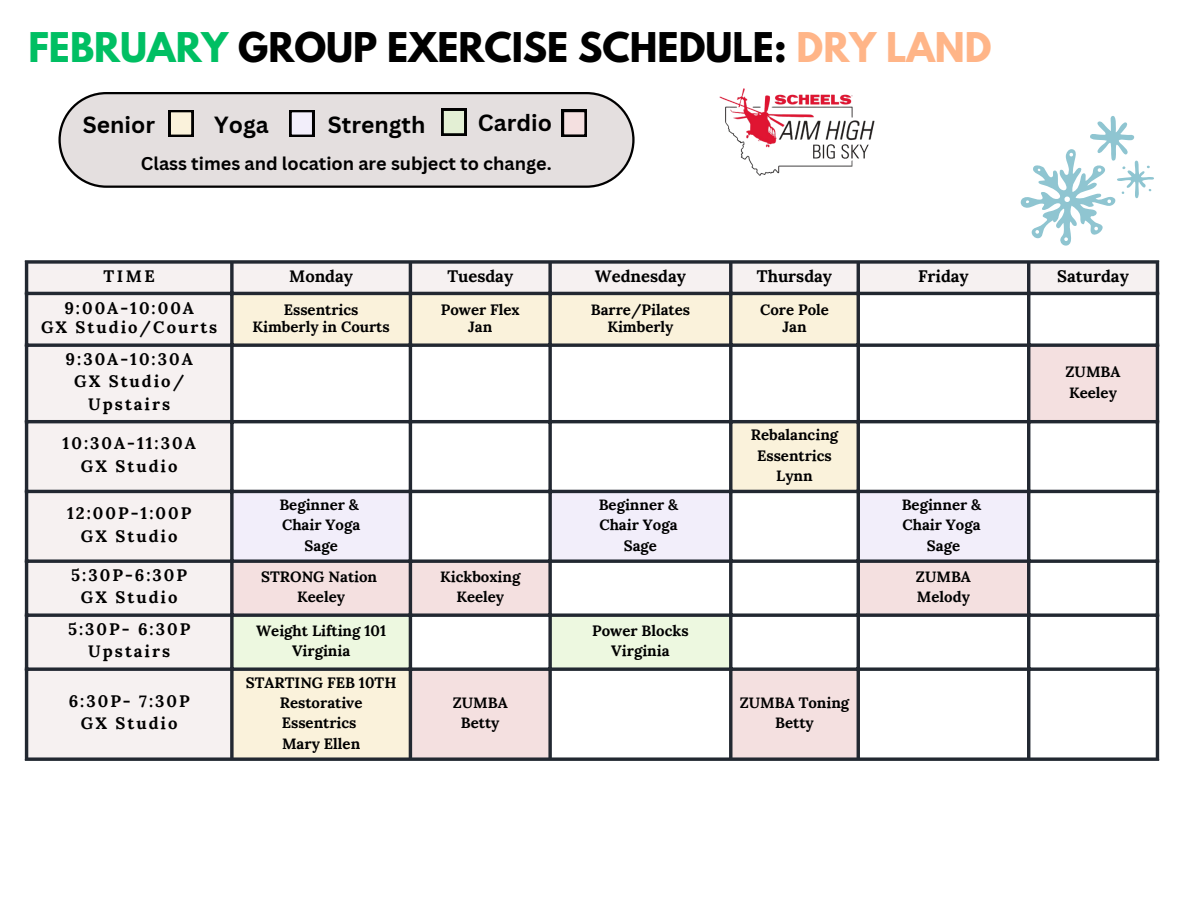
<style>
.page{position:relative;width:1188px;height:918px;background:#fff}
.page>*{position:absolute;margin:0;border:0;box-sizing:border-box;transform-origin:0 0}
.t1{font:700 36.3px "League Spartan";color:#000}
.t2{font:700 22.8px "Canva Sans";color:#000}
.t3{font:700 18px "Canva Sans";color:#000}
.t4{font:700 16.65px/22.5px "Lora";letter-spacing:.12em;color:#000;text-align:center}
.t5{font:700 16.65px "Lora";color:#000}
.t6{font:700 15px/20.2px "Lora";color:#000;text-align:center}
.s1{color:#00bf63}
.s2{color:#ffb588}
</style>
<div class="page">
<div style="left:28px;top:264px;width:1128px;height:493px;background:#f6f1f1"></div>
<svg style="left:234px;top:295px;width:922px;height:48px;fill:#faf2db"></svg>
<svg style="left:234px;top:347px;width:922px;height:410px"></svg>
<svg style="left:234px;top:493px;width:793px;height:66px;fill:#f2eefa"></svg>
<svg style="left:234px;top:617px;width:495px;height:50px"></svg>
<hr style="left:25px;top:264px;width:3px;height:493px;background:#222831">
<svg style="left:230px;top:264px;width:4px;height:493px;fill:#222831"></svg>
<hr style="left:409px;top:264px;width:3px;height:493px;background:#222831">
<svg style="left:548px;top:264px;width:4px;height:493px;fill:#222831"></svg>
<hr style="left:729px;top:264px;width:3px;height:493px;background:#222831">
<hr style="left:857px;top:264px;width:3px;height:493px;background:#222831">
<hr style="left:1027px;top:264px;width:3px;height:493px;background:#222831">
<hr style="left:1156px;top:264px;width:3px;height:493px;background:#222831">
<svg style="left:25px;top:260px;width:1134px;height:4px;fill:#222831"></svg>
<hr style="left:25px;top:292px;width:1134px;height:3px;background:#222831">
<svg style="left:28px;top:343px;width:1128px;height:4px;fill:#222831"></svg>
<hr style="left:25px;top:420px;width:1134px;height:3px;background:#222831">
<hr style="left:25px;top:490px;width:1134px;height:3px;background:#222831">
<svg style="left:28px;top:559px;width:1128px;height:4px;fill:#222831"></svg>
<svg style="left:28px;top:613px;width:1128px;height:4px;fill:#222831"></svg>
<svg style="left:28px;top:667px;width:1128px;height:4px;fill:#222831"></svg>
<svg style="left:25px;top:757px;width:1134px;height:4px;fill:#222831"></svg>
<svg style="left:59px;top:92px;width:575px;height:96px"></svg>
<svg style="left:169px;top:110px;width:24px;height:27px"></svg>
<svg style="left:290px;top:110px;width:24px;height:27px"></svg>
<svg style="left:442px;top:109px;width:24px;height:26px"></svg>
<img style="left:719px;top:88px;width:156px;height:88px">
<svg style="left:1020px;top:116px;width:134px;height:130px"></svg>
<svg style="left:562px;top:110px;width:25px;height:27px"></svg>
<p class="t1" style="left:28px;top:30px;width:965px"><span class="s1">FEBRUARY</span> GROUP EXERCISE SCHEDULE: <span class="s2">DRY LAND</span></p>
<p class="t2" style="left:83px;top:108px;width:74px">Senior</p>
<p class="t2" style="left:214px;top:108px;width:56px">Yoga</p>
<p class="t2" style="left:328px;top:108px;width:99px">Strength</p>
<p class="t2" style="left:478px;top:106px;width:76px">Cardio</p>
<p class="t3" style="left:141px;top:150px;width:412px">Class times and location are subject to change.</p>
<h1 class="t4" style="left:104px;top:264px;width:53px">TIME</h1>
<h2 class="t4" style="left:289px;top:264px;width:65px">Monday</h2>
<p class="t5" style="left:447px;top:265px;width:67px">Tuesday</p>
<h2 class="t5" style="left:595px;top:265px;width:93px">Wednesday</h2>
<p class="t5" style="left:757px;top:265px;width:77px">Thursday</p>
<p class="t4" style="left:918px;top:264px;width:52px">Friday</p>
<p class="t5" style="left:1057px;top:265px;width:73px">Saturday</p>
<p class="t4" style="left:64px;top:297px;width:131px">9:00A-10:00A</p>
<p class="t4" style="left:41px;top:316px;width:178px">GX Studio/Courts</p>
<p class="t6" style="left:284px;top:300px;width:76px">Essentrics</p>
<p class="t6" style="left:253px;top:317px;width:139px">Kimberly in Courts</p>
<p class="t6" style="left:591px;top:300px;width:101px">Barre/Pilates</p>
<p class="t6" style="left:607px;top:317px;width:68px">Kimberly</p>
<p class="t6" style="left:441px;top:300px;width:80px">Power Flex</p>
<p class="t6" style="left:468px;top:317px;width:26px">Jan</p>
<p class="t6" style="left:760px;top:300px;width:70px">Core Pole</p>
<p class="t6" style="left:782px;top:317px;width:26px">Jan</p>
<p class="t4" style="left:66px;top:348px;width:129px">9:30A-10:30A</p>
<p class="t4" style="left:74px;top:370px;width:112px">GX Studio/<br>Upstairs</p>
<p class="t4" style="left:63px;top:432px;width:135px">10:30A-11:30A</p>
<p class="t4" style="left:81px;top:454px;width:98px">GX Studio</p>
<p class="t4" style="left:67px;top:502px;width:126px">12:00P-1:00P</p>
<p class="t4" style="left:81px;top:524px;width:98px">GX Studio</p>
<p class="t4" style="left:71px;top:564px;width:117px">5:30P-6:30P</p>
<p class="t4" style="left:81px;top:586px;width:98px">GX Studio</p>
<p class="t4" style="left:68px;top:618px;width:124px">5:30P- 6:30P</p>
<p class="t4" style="left:88px;top:640px;width:83px">Upstairs</p>
<p class="t4" style="left:69px;top:690px;width:123px">6:30P- 7:30P</p>
<p class="t4" style="left:81px;top:712px;width:98px">GX Studio</p>
<p class="t6" style="left:279px;top:494px;width:81px">Beginner &amp;</p>
<p class="t6" style="left:282px;top:515px;width:80px">Chair Yoga</p>
<p class="t6" style="left:305px;top:535px;width:35px">Sage</p>
<p class="t6" style="left:261px;top:566px;width:117px">STRONG Nation</p>
<p class="t6" style="left:297px;top:587px;width:49px">Keeley</p>
<p class="t6" style="left:256px;top:620px;width:132px">Weight Lifting 101</p>
<p class="t6" style="left:292px;top:641px;width:60px">Virginia</p>
<p class="t6" style="left:246px;top:672px;width:152px">STARTING FEB 10TH</p>
<p class="t6" style="left:280px;top:692px;width:84px">Restorative</p>
<p class="t6" style="left:282px;top:713px;width:76px">Essentrics</p>
<p class="t6" style="left:282px;top:733px;width:80px">Mary Ellen</p>
<p class="t6" style="left:440px;top:566px;width:82px">Kickboxing</p>
<p class="t6" style="left:456px;top:587px;width:49px">Keeley</p>
<p class="t6" style="left:453px;top:692px;width:56px">ZUMBA</p>
<p class="t6" style="left:461px;top:713px;width:40px">Betty</p>
<p class="t6" style="left:599px;top:494px;width:81px">Beginner &amp;</p>
<p class="t6" style="left:599px;top:515px;width:80px">Chair Yoga</p>
<p class="t6" style="left:624px;top:535px;width:35px">Sage</p>
<p class="t6" style="left:592px;top:620px;width:98px">Power Blocks</p>
<p class="t6" style="left:611px;top:641px;width:60px">Virginia</p>
<p class="t6" style="left:751px;top:425px;width:89px">Rebalancing<br>Essentrics</p>
<p class="t6" style="left:776px;top:465px;width:38px">Lynn</p>
<p class="t6" style="left:740px;top:692px;width:111px">ZUMBA Toning</p>
<p class="t6" style="left:775px;top:713px;width:40px">Betty</p>
<p class="t6" style="left:902px;top:494px;width:81px">Beginner &amp;</p>
<p class="t6" style="left:902px;top:515px;width:80px">Chair Yoga</p>
<p class="t6" style="left:927px;top:535px;width:35px">Sage</p>
<p class="t6" style="left:916px;top:566px;width:56px">ZUMBA</p>
<p class="t6" style="left:917px;top:587px;width:55px">Melody</p>
<p class="t6" style="left:1066px;top:362px;width:56px">ZUMBA</p>
<p class="t6" style="left:1069px;top:382px;width:49px">Keeley</p>
</div>
